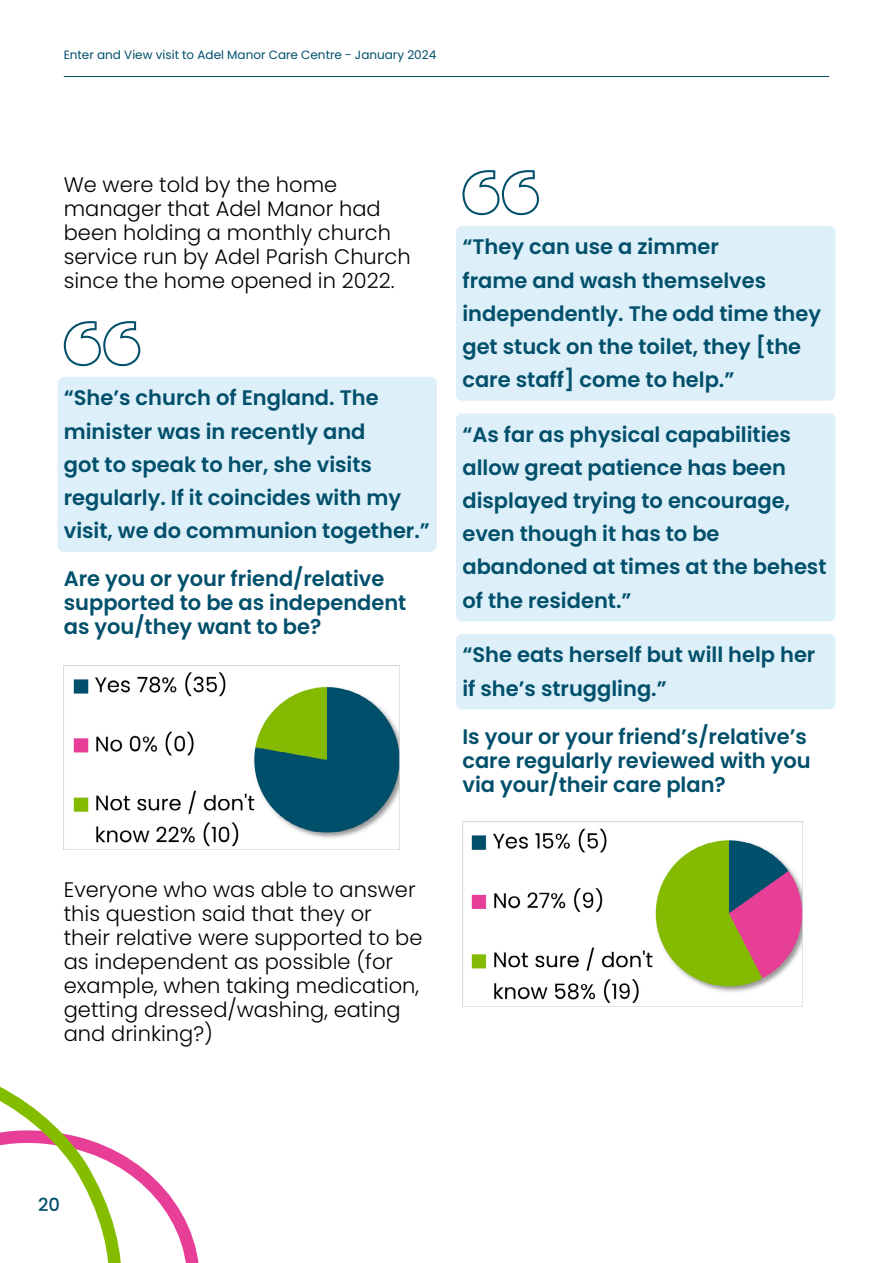
<style>
.page{position:relative;width:893px;height:1263px;background:#fff}
.page>*{position:absolute;margin:0;border:0;box-sizing:border-box;transform-origin:0 0}
.Graph_heading__H4_tag{font:600 21px/33.2px "Poppins";color:#004f6b}
.Body_Text{font:300 21px/24px "Poppins";color:#000}
.t1{font:500 18px "Poppins";color:#004f6b}
.t2{font:12px "Poppins";color:#004f6b}
</style>
<div class="page">
<hr style="left:64px;top:76px;width:765px;height:1px;background:#004f6b">
<svg style="left:0;top:1086px;width:199px;height:177px"></svg>
<div style="left:57px;top:377px;width:380px;height:175px;background:#ddeff8;border-radius:6px"></div>
<svg style="left:64px;top:321px;width:76px;height:45px"></svg>
<img style="left:64px;top:665px;width:336px;height:184px">
<div style="left:456px;top:226px;width:380px;height:175px;background:#ddeff8;border-radius:6px"></div>
<div style="left:456px;top:413px;width:380px;height:208px;background:#ddeff8;border-radius:6px"></div>
<div style="left:456px;top:634px;width:380px;height:75px;background:#ddeff8;border-radius:6px"></div>
<svg style="left:462px;top:170px;width:77px;height:45px"></svg>
<img style="left:462px;top:821px;width:340px;height:186px">
<p class="t2" style="left:64px;top:48px;width:374px">Enter and View visit to Adel Manor Care Centre - January 2024</p>
<p class="Body_Text" style="left:64px;top:173px;width:348px">We were told by the home manager that Adel Manor had been holding a monthly church service run by Adel Parish Church since the home opened in 2022.</p>
<p class="Graph_heading__H4_tag" style="left:64px;top:381px;width:368px">“She’s church of England. The minister was in recently and<br>got to speak to her, she visits regularly. If it coincides with my visit, we do communion together.”</p>
<h4 class="Graph_heading__H4_tag" style="left:64px;top:567px;width:344px;line-height:24px">Are you or your friend/relative supported to be as independent as you/they want to be?</h4>
<p class="Graph_heading__H4_tag" style="left:462px;top:230px;width:360px">“They can use a zimmer<br>frame and wash themselves independently. The odd time they get stuck on the toilet, they [the care staff] come to help.”</p>
<p class="Graph_heading__H4_tag" style="left:462px;top:418px;width:366px">“As far as physical capabilities allow great patience has been displayed trying to encourage, even though it has to be abandoned at times at the behest of the resident.”</p>
<p class="Graph_heading__H4_tag" style="left:462px;top:638px;width:354px">“She eats herself but will help her if she’s struggling.”</p>
<h4 class="Graph_heading__H4_tag" style="left:462px;top:724px;width:350px;line-height:24px">Is your or your friend’s/relative’s care regularly reviewed with you via your/their care plan?</h4>
<p class="Body_Text" style="left:64px;top:878px;width:360px">Everyone who was able to answer this question said that they or their relative were supported to be as independent as possible (for example, when taking medication, getting dressed/washing, eating and drinking?)</p>
<p class="t1" style="left:38px;top:1194px;width:23px">20</p>
</div>
